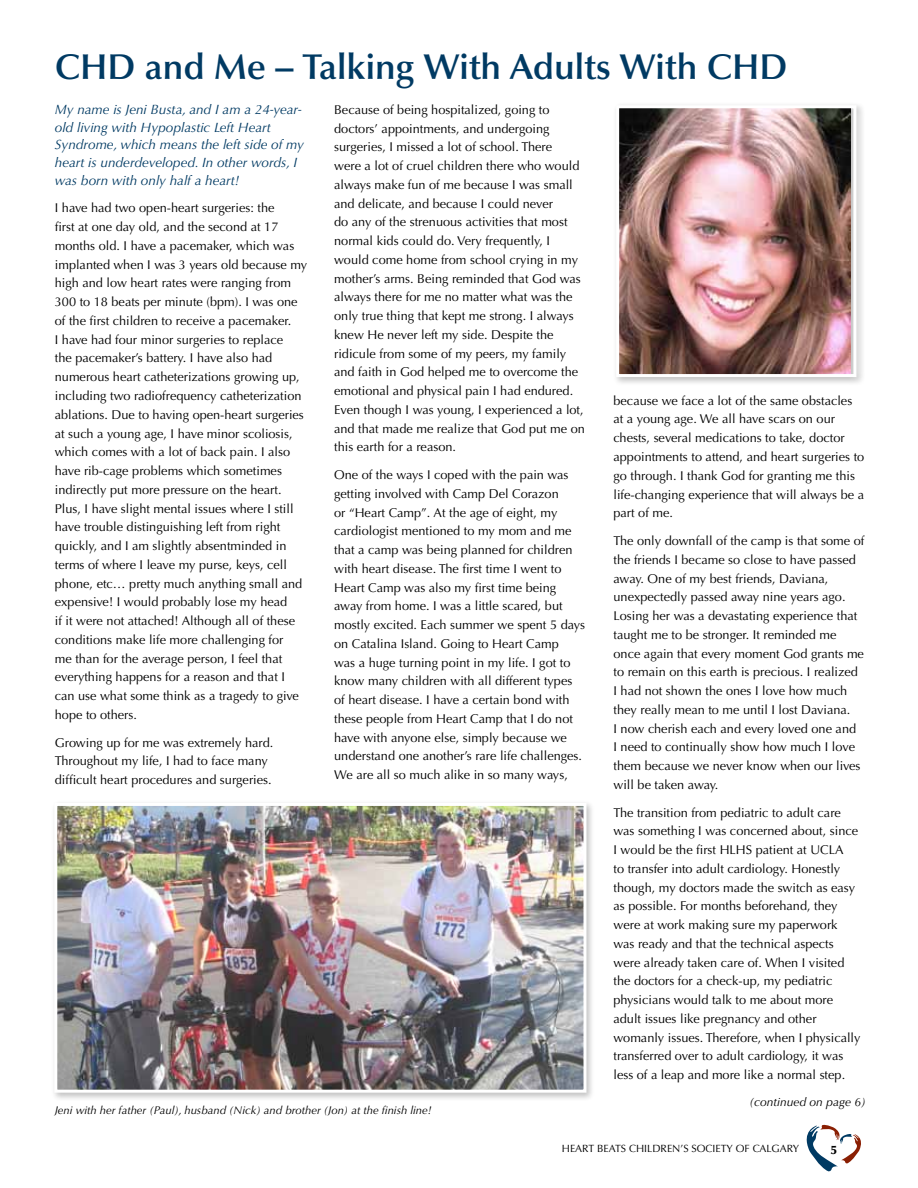
<style>
.page{position:relative;width:918px;height:1188px;background:#fff}
.page>*{position:absolute;margin:0;border:0;box-sizing:border-box;transform-origin:0 0}
.t1{font:600 36px "Optima LT Std";color:#003a63}
.t2{font:italic 13.5px/17.7px "Optima LT Std";color:#003a63}
.t3{font:12.75px/18.8px "Optima LT Std";color:#000}
.t4{font:italic 12px "Optima LT Std";color:#000}
.t5{font:900 12px "Optima LT Std";color:#000}
.t6{font:italic 11.25px "Optima LT Std";color:#000}
.t7{font:10.5px "Optima LT Std";color:#000}
</style>
<div class="page">
<svg style="left:806px;top:1124px;width:55px;height:48px"></svg>
<div style="left:51px;top:800px;width:544px;height:301px;background:#000;opacity:.25"></div>
<img style="left:58px;top:807px;width:524px;height:282px">
<div style="left:54px;top:803px;width:532px;height:290px;border:3px solid #fff"></div>
<div style="left:613px;top:102px;width:252px;height:284px;background:#000;opacity:.25"></div>
<img style="left:620px;top:109px;width:231px;height:264px">
<div style="left:616px;top:105px;width:240px;height:272px;border:3px solid #fff"></div>
<h1 class="t1" style="left:55px;top:46px;width:734px">CHD and Me – Talking With Adults With CHD</h1>
<p class="t2" style="left:55px;top:101px;width:251px">My name is Jeni Busta, and I am a 24-year&shy;old living with Hypoplastic Left Heart Syndrome, which means the left side of my heart is underdeveloped. In other words, I was born with only half a heart!</p>
<p class="t3" style="left:55px;top:199px;width:254px">I have had two open-heart surgeries: the<br>first at one day old, and the second at 17 months old. I have a pacemaker, which was implanted when I was 3 years old because my high and low heart rates were ranging from 300 to 18 beats per minute (bpm). I was one of the first children to receive a pacemaker.<br>I have had four minor surgeries to replace<br>the pacemaker’s battery. I have also had numerous heart catheterizations growing up, including two radiofrequency catheterization ablations. Due to having open-heart surgeries at such a young age, I have minor scoliosis, which comes with a lot of back pain. I also have rib-cage problems which sometimes indirectly put more pressure on the heart.<br>Plus, I have slight mental issues where I still have trouble distinguishing left from right quickly, and I am slightly absentminded in terms of where I leave my purse, keys, cell phone, etc… pretty much anything small and expensive! I would probably lose my head<br>if it were not attached! Although all of these conditions make life more challenging for<br>me than for the average person, I feel that everything happens for a reason and that I<br>can use what some think as a tragedy to give hope to others.</p>
<p class="t3" style="left:55px;top:733px;width:220px">Growing up for me was extremely hard.<br>Throughout my life, I had to face many difficult heart procedures and surgeries.</p>
<p class="t3" style="left:334px;top:100px;width:252px">Because of being hospitalized, going to doctors’ appointments, and undergoing surgeries, I missed a lot of school. There<br>were a lot of cruel children there who would always make fun of me because I was small and delicate, and because I could never<br>do any of the strenuous activities that most normal kids could do. Very frequently, I would come home from school crying in my mother’s arms. Being reminded that God was always there for me no matter what was the only true thing that kept me strong. I always knew He never left my side. Despite the ridicule from some of my peers, my family and faith in God helped me to overcome the emotional and physical pain I had endured.<br>Even though I was young, I experienced a lot, and that made me realize that God put me on this earth for a reason.</p>
<p class="t3" style="left:334px;top:466px;width:252px">One of the ways I coped with the pain was getting involved with Camp Del Corazon<br>or “Heart Camp”. At the age of eight, my cardiologist mentioned to my mom and me that a camp was being planned for children with heart disease. The first time I went to Heart Camp was also my first time being away from home. I was a little scared, but mostly excited. Each summer we spent 5 days on Catalina Island. Going to Heart Camp<br>was a huge turning point in my life. I got to know many children with all different types of heart disease. I have a certain bond with these people from Heart Camp that I do not have with anyone else, simply because we understand one another’s rare life challenges.<br>We are all so much alike in so many ways,</p>
<p class="t6" style="left:55px;top:1103px;width:378px">Jeni with her father (Paul), husband (Nick) and brother (Jon) at the finish line!</p>
<p class="t3" style="left:614px;top:391px;width:252px">because we face a lot of the same obstacles at a young age. We all have scars on our chests, several medications to take, doctor appointments to attend, and heart surgeries to go through. I thank God for granting me this life-changing experience that will always be a part of me.</p>
<p class="t3" style="left:614px;top:531px;width:252px">The only downfall of the camp is that some of the friends I became so close to have passed away. One of my best friends, Daviana, unexpectedly passed away nine years ago.<br>Losing her was a devastating experience that taught me to be stronger. It reminded me once again that every moment God grants me to remain on this earth is precious. I realized<br>I had not shown the ones I love how much they really mean to me until I lost Daviana.<br>I now cherish each and every loved one and<br>I need to continually show how much I love them because we never know when our lives will be taken away.</p>
<p class="t3" style="left:614px;top:803px;width:249px">The transition from pediatric to adult care was something I was concerned about, since I would be the first HLHS patient at UCLA<br>to transfer into adult cardiology. Honestly though, my doctors made the switch as easy as possible. For months beforehand, they were at work making sure my paperwork was ready and that the technical aspects were already taken care of. When I visited the doctors for a check-up, my pediatric physicians would talk to me about more adult issues like pregnancy and other womanly issues. Therefore, when I physically transferred over to adult cardiology, it was less of a leap and more like a normal step.</p>
<p class="t4" style="left:750px;top:1095px;width:118px">(continued on page 6)</p>
<p class="t7" style="left:562px;top:1143px;width:239px">Heart Beats Ch ild ren’s Society of Calgary</p>
<p class="t5" style="left:831px;top:1143px;width:7px">5</p>
</div>
